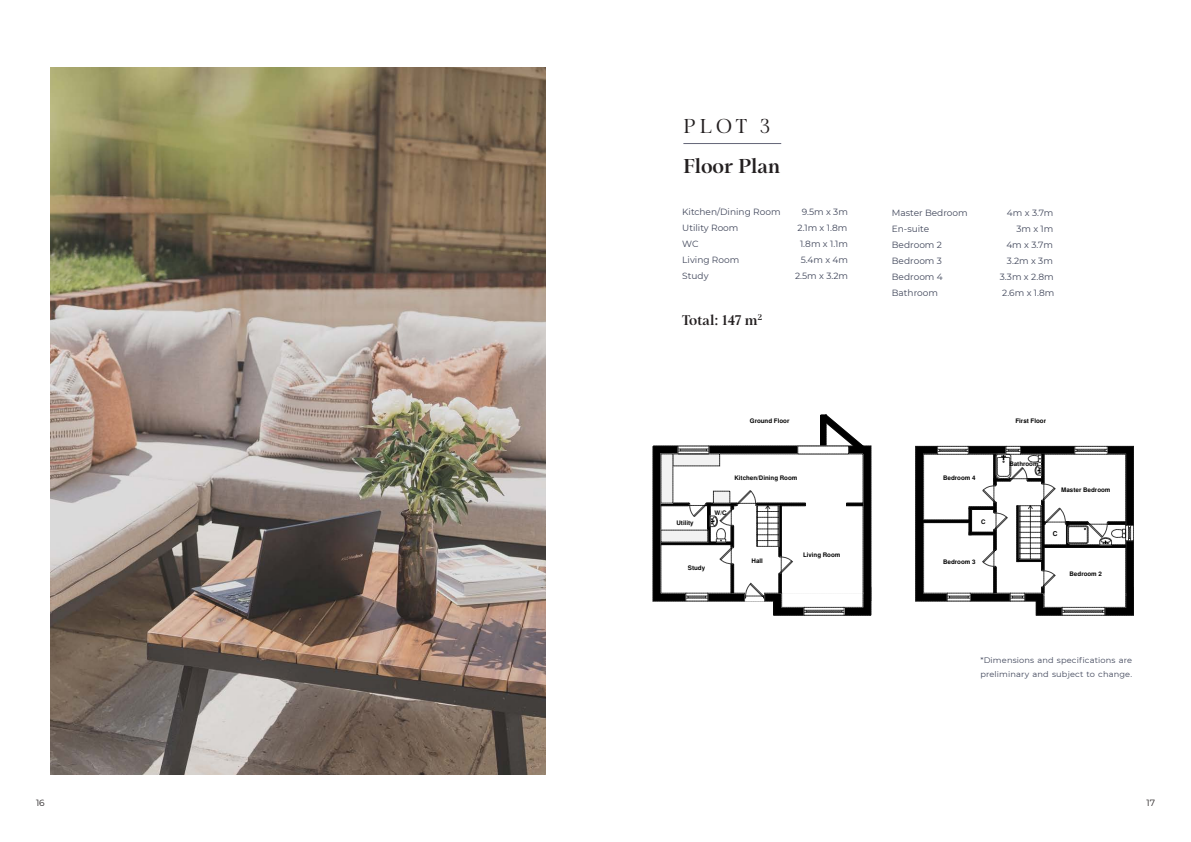
<style>
.page{position:relative;width:1191px;height:842px;background:#fff}
.page>*{position:absolute;margin:0;border:0;box-sizing:border-box;transform-origin:0 0}
.t1{font:600 20px "Mauren";color:#231f20}
.t2{font:20px "Mauren";color:#231f20}
.t3{font:600 14px "Mauren";color:#231f20}
.t4{font:9px "Montserrat";color:#40465a}
.t5{font:9px "Montserrat";color:#231f20}
.t6{font:8px "Montserrat";letter-spacing:.015em;color:#40465a}
.t7{font:700 6.6px "Free Sans";color:#000}
.t8{font:700 6.2px "Free Sans";color:#000}
</style>
<div class="page">
<img style="left:50px;top:67px;width:495px;height:708px">
<svg style="left:652px;top:414px;width:482px;height:202px"></svg>
<hr style="left:683px;top:143px;width:98px;height:1px;background:#636577">
<p class="t2" style="left:683px;top:114px;width:88px">PLOT 3</p>
<p class="t1" style="left:683px;top:154px;width:98px">Floor Plan</p>
<p class="t4" style="left:682px;top:206px;width:100px">Kitchen/Dining Room</p>
<p class="t4" style="left:801px;top:206px;width:48px">9.5m x 3m</p>
<p class="t4" style="left:682px;top:222px;width:58px">Utility Room</p>
<p class="t4" style="left:797px;top:222px;width:51px">2.1m x 1.8m</p>
<p class="t4" style="left:682px;top:238px;width:18px">WC</p>
<p class="t4" style="left:800px;top:238px;width:49px">1.8m x 1.1m</p>
<p class="t4" style="left:682px;top:254px;width:59px">Living Room</p>
<p class="t4" style="left:800px;top:254px;width:49px">5.4m x 4m</p>
<p class="t4" style="left:682px;top:270px;width:28px">Study</p>
<p class="t4" style="left:795px;top:270px;width:55px">2.5m x 3.2m</p>
<p class="t3" style="left:682px;top:312px;width:81px">Total: 147 m<sup>2</sup></p>
<p class="t4" style="left:892px;top:206px;width:77px">Master Bedroom</p>
<p class="t4" style="left:1007px;top:206px;width:48px">4m x 3.7m</p>
<p class="t4" style="left:892px;top:222px;width:39px">En-suite</p>
<p class="t4" style="left:1016px;top:222px;width:38px">3m x 1m</p>
<p class="t4" style="left:892px;top:238px;width:52px">Bedroom 2</p>
<p class="t4" style="left:1006px;top:238px;width:48px">4m x 3.7m</p>
<p class="t4" style="left:892px;top:254px;width:52px">Bedroom 3</p>
<p class="t4" style="left:1007px;top:254px;width:47px">3.2m x 3m</p>
<p class="t4" style="left:892px;top:270px;width:52px">Bedroom 4</p>
<p class="t4" style="left:1000px;top:270px;width:55px">3.3m x 2.8m</p>
<p class="t4" style="left:892px;top:286px;width:48px">Bathroom</p>
<p class="t4" style="left:1002px;top:286px;width:54px">2.6m x 1.8m</p>
<p class="t8" style="left:750px;top:416px;width:41px">Ground Floor</p>
<p class="t8" style="left:1015px;top:416px;width:32px">First Floor</p>
<p class="t8" style="left:734px;top:474px;width:64px">Kitchen/Dining Room</p>
<p class="t8" style="left:676px;top:518px;width:19px">Utility</p>
<p class="t8" style="left:714px;top:508px;width:14px">W/C</p>
<p class="t8" style="left:688px;top:564px;width:19px">Study</p>
<p class="t8" style="left:751px;top:557px;width:13px">Hall</p>
<p class="t8" style="left:803px;top:551px;width:39px">Living Room</p>
<p class="t8" style="left:943px;top:474px;width:34px">Bedroom 4</p>
<p class="t8" style="left:981px;top:517px;width:6px">C</p>
<p class="t8" style="left:943px;top:558px;width:34px">Bedroom 3</p>
<p class="t8" style="left:1009px;top:460px;width:31px">Bathroom</p>
<p class="t8" style="left:1061px;top:486px;width:51px">Master Bedroom</p>
<p class="t7" style="left:1052px;top:529px;width:6px">C</p>
<p class="t8" style="left:1069px;top:570px;width:34px">Bedroom 2</p>
<p class="t6" style="left:980px;top:654px;width:153px">*Dimensions and specifications are</p>
<p class="t6" style="left:980px;top:668px;width:153px">preliminary and subject to change.</p>
<p class="t5" style="left:36px;top:797px;width:10px">16</p>
<p class="t5" style="left:1146px;top:797px;width:10px">17</p>
</div>
